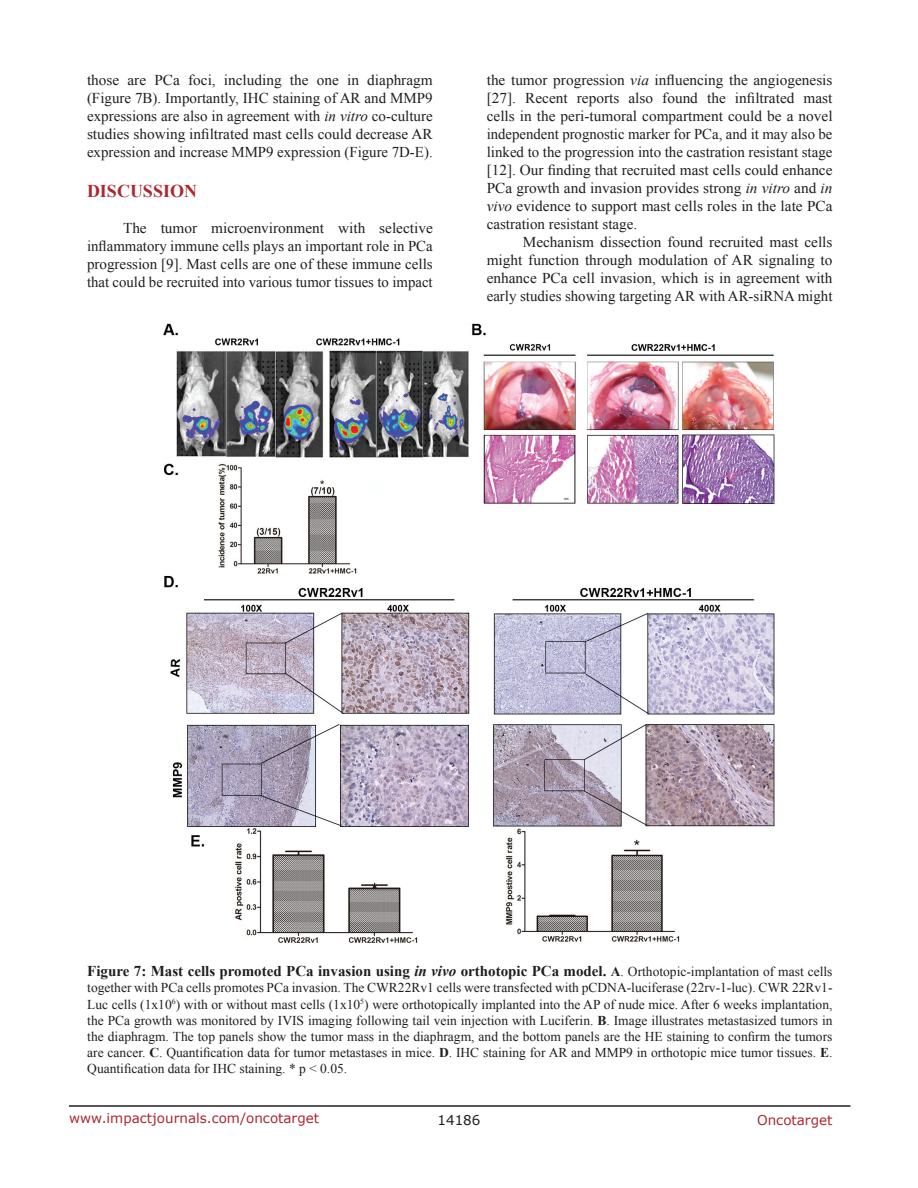
<style>
.page{position:relative;width:918px;height:1188px;background:#fff}
.page>*{position:absolute;margin:0;border:0;box-sizing:border-box;transform-origin:0 0}
.t1{font:700 18px "Times New Roman";color:#ac2830}
.t2{font:15px/18px "Times New Roman";color:#201d20;text-align:justify}
.t3{font:700 15px "Times New Roman";color:#201d20}
.t4{font:13.5px/16.2px "Times New Roman";color:#201d20;text-align:justify}
.t5{font:13.5px "Verdana";color:#ac2830}
.t6{font:13.5px "Verdana";color:#201d20}
.s1{font-style:italic}
.s2{font-size:13.5px}
.s3{font-weight:400;font-size:13.5px}
.s4{font-weight:700}
</style>
<div class="page">
<hr style="left:69px;top:1105px;width:781px;height:2px;background:#231f20">
<img style="left:163px;top:323px;width:612px;height:620px">
<p class="t2" style="left:87px;top:71px;width:347px">those are PCa foci, including the one in diaphragm (Figure 7B). Importantly, IHC staining of AR and MMP9 expressions are also in agreement with <span class="s1">in vitro</span> co-culture studies showing infiltrated mast cells could decrease AR expression and increase MMP9 expression (Figure 7D-E).</p>
<p class="t1" style="left:87px;top:179px;width:112px">DISCUSSION</p>
<p class="t2" style="left:87px;top:219px;width:347px;text-indent:36px">The tumor microenvironment with selective inflammatory immune cells plays an important role in PCa progression [9]. Mast cells are one of these immune cells that could be recruited into various tumor tissues to impact</p>
<p class="t2" style="left:487px;top:71px;width:347px">the tumor progression <span class="s1">via</span> influencing the angiogenesis [27]. Recent reports also found the infiltrated mast cells in the peri-tumoral compartment could be a novel independent prognostic marker for PCa, and it may also be linked to the progression into the castration resistant stage [12]. Our finding that recruited mast cells could enhance PCa growth and invasion provides strong <span class="s1">in vitro</span> and <span class="s1">in vivo</span> evidence to support mast cells roles in the late PCa castration resistant stage.</p>
<p class="t2" style="left:487px;top:233px;width:347px;text-indent:36px">Mechanism dissection found recruited mast cells might function through modulation of AR signaling to enhance PCa cell invasion, which is in agreement with early studies showing targeting AR with AR-siRNA might</p>
<p class="t3" style="left:87px;top:961px;width:747px">Figure 7: Mast cells promoted PCa invasion using <span class="s1">in vivo</span> orthotopic PCa model. <span class="s2">A</span><span class="s3">. Orthotopic-implantation of mast cells</span></p>
<p class="t4" style="left:87px;top:980px;width:747px">together with PCa cells promotes PCa invasion. The CWR22Rv1 cells were transfected with pCDNA-luciferase (22rv-1-luc). CWR 22Rv1- Luc cells (1x10<sup>6</sup>) with or without mast cells (1x10<sup>5</sup>) were orthotopically implanted into the AP of nude mice. After 6 weeks implantation, the PCa growth was monitored by IVIS imaging following tail vein injection with Luciferin. <span class="s4">B</span>. Image illustrates metastasized tumors in the diaphragm. The top panels show the tumor mass in the diaphragm, and the bottom panels are the HE staining to confirm the tumors are cancer. <span class="s4">C</span>. Quantification data for tumor metastases in mice. <span class="s4">D</span>. IHC staining for AR and MMP9 in orthotopic mice tumor tissues. <span class="s4">E</span>.<br>Quantification data for IHC staining. * p &lt; 0.05.</p>
<p class="t5" style="left:69px;top:1109px;width:252px">www.impactjournals.com/oncotarget</p>
<p class="t6" style="left:438px;top:1111px;width:44px">14186</p>
<p class="t5" style="left:757px;top:1111px;width:77px">Oncotarget</p>
</div>
